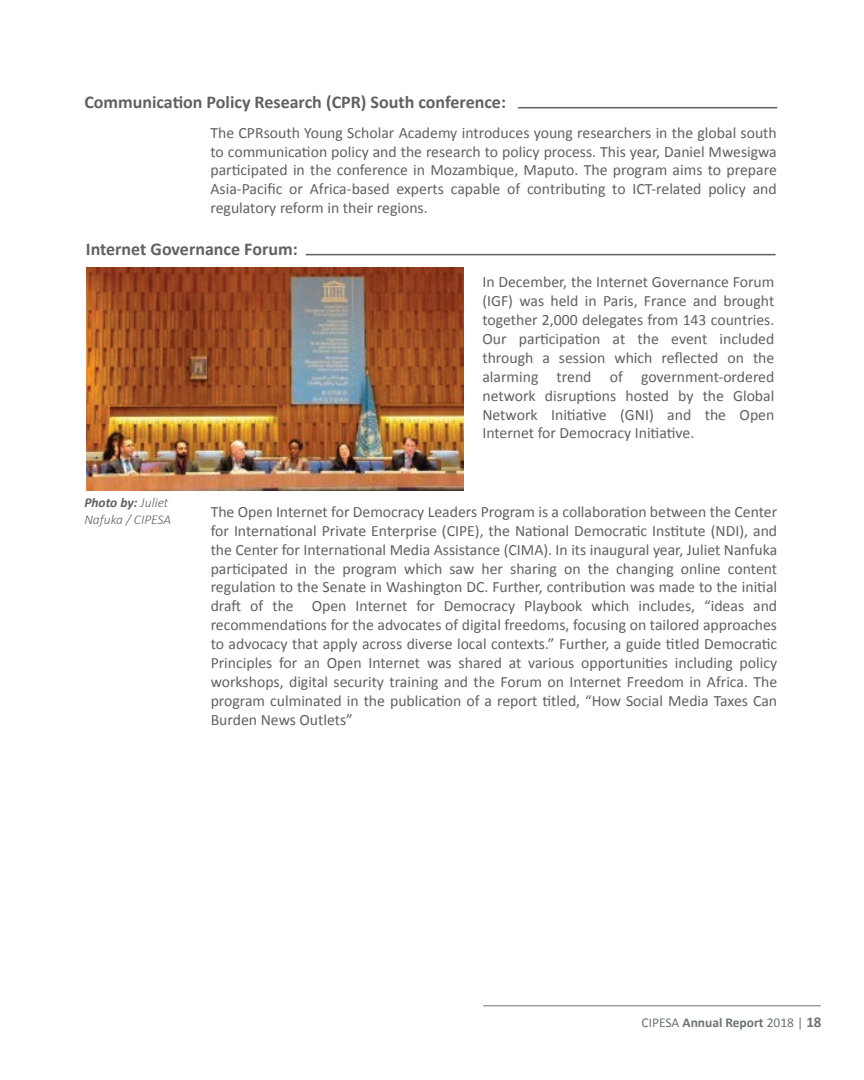
<style>
.page{position:relative;width:864px;height:1080px;background:#fff}
.page>*{position:absolute;margin:0;border:0;box-sizing:border-box;transform-origin:0 0}
.t1{font:700 18px "Calibri";color:#606160}
.t2{font:15.75px/18.9px "Calibri";color:#606160;text-align:justify}
.t3{font:italic 300 13.5px/16.2px "Calibri";color:#606160}
.t4{font:700 13.5px "Calibri";color:#6c7376}
.s1{font-weight:700}
.s2{font-weight:400}
.s3{font-size:15px}
</style>
<div class="page">
<img style="left:87px;top:267px;width:376px;height:224px">
<hr style="left:306px;top:254px;width:470px;height:1px;background:#606160">
<hr style="left:518px;top:107px;width:259px;height:1px;background:#606160">
<hr style="left:483px;top:1005px;width:338px;height:1px;background:#6c7376">
<p class="t1" style="left:84px;top:89px;width:423px">Communication Policy Research (CPR) South conference:</p>
<p class="t2" style="left:211px;top:122px;width:568px">The CPRsouth Young Scholar Academy introduces young researchers in the global south to communication policy and the research to policy process. This year, Daniel Mwesigwa participated in the conference in Mozambique, Maputo. The program aims to prepare Asia-Pacific or Africa-based experts capable of contributing to ICT-related policy and regulatory reform in their regions.</p>
<p class="t1" style="left:86px;top:236px;width:213px">Internet Governance Forum:</p>
<p class="t2" style="left:482px;top:272px;width:294px">In December, the Internet Governance Forum (IGF) was held in Paris, France and brought together 2,000 delegates from 143 countries.<br>Our participation at the event included through a session which reflected on the alarming trend of government-ordered network disruptions hosted by the Global Network Initiative (GNI) and the Open Internet for Democracy Initiative.</p>
<p class="t3" style="left:84px;top:495px;width:88px"><span class="s1">Photo by:</span> Juliet<br>Nafuka / CIPESA</p>
<p class="t2" style="left:211px;top:501px;width:568px">The Open Internet for Democracy Leaders Program is a collaboration between the Center for International Private Enterprise (CIPE), the National Democratic Institute (NDI), and the Center for International Media Assistance (CIMA). In its inaugural year, Juliet Nanfuka participated in the program which saw her sharing on the changing online content regulation to the Senate in Washington DC. Further, contribution was made to the initial draft of the Open Internet for Democracy Playbook which includes, “ideas and recommendations for the advocates of digital freedoms, focusing on tailored approaches to advocacy that apply across diverse local contexts.” Further, a guide titled Democratic Principles for an Open Internet was shared at various opportunities including policy workshops, digital security training and the Forum on Internet Freedom in Africa. The program culminated in the publication of a report titled, “How Social Media Taxes Can Burden News Outlets”</p>
<p class="t4" style="left:641px;top:1013px;width:182px"><span class="s2">CIPESA</span> Annual Report <span class="s2">2018 |</span> <span class="s3">18</span></p>
</div>
